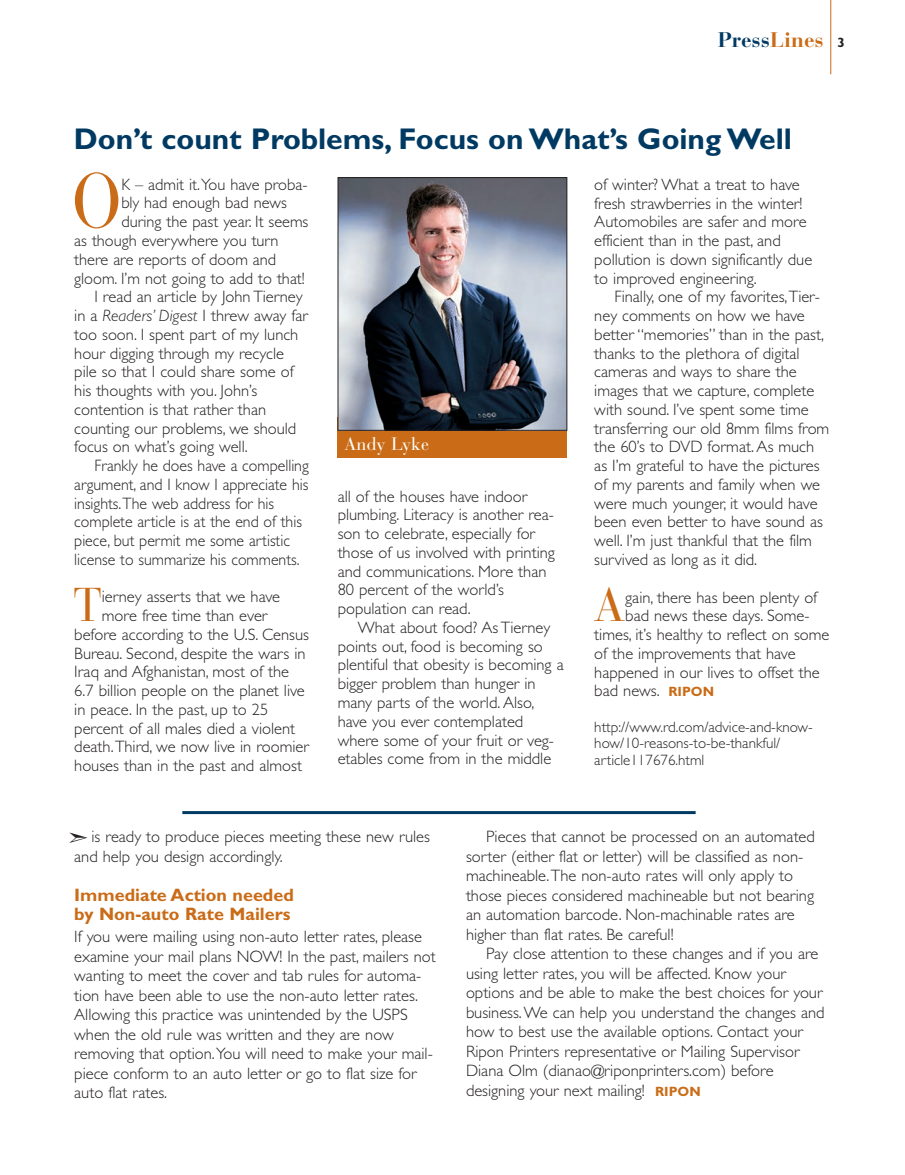
<style>
.page{position:relative;width:905px;height:1175px;background:#fff}
.page>*{position:absolute;margin:0;border:0;box-sizing:border-box;transform-origin:0 0}
.t1{font:76.35px "Bauer Bodoni";color:#ca6c17;scale:.9 1}
.t2{font:47.1px "Bauer Bodoni";color:#ca6c17;scale:.9 1}
.t3{font:47.1px "Bauer Bodoni";color:#ca6c17}
.t4{font:30px "Gill Sans Bold OV MONMLA";color:#003a62}
.t5{font:700 21px "Bauer Bodoni";color:#003a62}
.t6{font:700 18px/19.5px "Gill Sans";color:#ca6c17}
.t7{font:18px "Bauer Bodoni";color:#fff}
.t8{font:300 16.5px/18.8px "Gill Sans";color:#231f20}
.t9{font:300 16.5px "Gill Sans";color:#231f20;scale:.96 1}
.t10{font:300 15px/16.5px "Gill Sans";color:#231f20}
.s1{color:#ca6c17}
.s2{font-family:"Gill Sans";font-size:13.5px;color:#231f20}
.s3{font-style:italic}
.s4{font-weight:700;font-size:13.5px;color:#ca6c17}
</style>
<div class="page">
<hr style="left:830px;top:0;width:1px;height:74px;background:#ca6c17">
<div style="left:337px;top:417px;width:230px;height:41px;background:#ca6c17"></div>
<img style="left:339px;top:179px;width:226px;height:249px">
<div style="left:337px;top:177px;width:230px;height:253px;border:1px solid #231f20"></div>
<hr style="left:182px;top:811px;width:513px;height:3px;background:#003a62">
<p class="t5" style="left:717px;top:32px;width:129px">Press<span class="s1">Lines</span> <span class="s2">3</span></p>
<h3 class="t4" style="left:74px;top:128px;width:719px">Don’t count Problems, Focus on What’s Going Well</h3>
<h1 class="t1" style="left:72px;top:156px;width:57px">O</h1>
<p class="t8" style="left:121px;top:175px;width:188px">K – admit it.You have proba-</p>
<p class="t8" style="left:121px;top:193px;width:167px">bly had enough bad news</p>
<p class="t8" style="left:121px;top:212px;width:188px">during the past year. It seems</p>
<p class="t8" style="left:74px;top:231px;width:206px">as though everywhere you turn</p>
<p class="t8" style="left:74px;top:250px;width:203px">there are reports of doom and</p>
<p class="t8" style="left:74px;top:268px;width:232px">gloom. I’m not going to add to that!</p>
<p class="t8" style="left:94px;top:287px;width:210px">I read an article by John Tierney</p>
<p class="t8" style="left:74px;top:306px;width:235px">in a <span class="s3">Readers’ Digest</span> I threw away far</p>
<p class="t8" style="left:74px;top:325px;width:225px">too soon. I spent part of my lunch</p>
<p class="t8" style="left:74px;top:343px;width:211px">hour digging through my recycle</p>
<p class="t8" style="left:74px;top:362px;width:221px">pile so that I could share some of</p>
<p class="t8" style="left:74px;top:381px;width:184px">his thoughts with you. John’s</p>
<p class="t8" style="left:74px;top:400px;width:193px">contention is that rather than</p>
<p class="t8" style="left:74px;top:418px;width:223px">counting our problems, we should</p>
<p class="t8" style="left:74px;top:437px;width:175px">focus on what’s going well.</p>
<p class="t9" style="left:94px;top:456px;width:225px">Frankly he does have a compelling</p>
<p class="t9" style="left:74px;top:474px;width:245px">argument, and I know I appreciate his</p>
<p class="t9" style="left:74px;top:493px;width:210px">insights.The web address for his</p>
<p class="t9" style="left:74px;top:512px;width:239px">complete article is at the end of this</p>
<p class="t9" style="left:74px;top:531px;width:226px">piece, but permit me some artistic</p>
<p class="t9" style="left:74px;top:549px;width:236px">license to summarize his comments.</p>
<h2 class="t2" style="left:74px;top:577px;width:33px">T</h2>
<p class="t8" style="left:102px;top:587px;width:180px">ierney asserts that we have</p>
<p class="t8" style="left:102px;top:606px;width:167px">more free time than ever</p>
<p class="t8" style="left:74px;top:625px;width:236px">before according to the U.S. Census</p>
<p class="t8" style="left:74px;top:643px;width:233px">Bureau. Second, despite the wars in</p>
<p class="t8" style="left:74px;top:662px;width:216px">Iraq and Afghanistan, most of the</p>
<p class="t8" style="left:74px;top:681px;width:232px">6.7 billion people on the planet live</p>
<p class="t8" style="left:74px;top:700px;width:195px">in peace. In the past, up to 25</p>
<p class="t8" style="left:74px;top:718px;width:222px">percent of all males died a violent</p>
<p class="t8" style="left:74px;top:737px;width:236px">death.Third, we now live in roomier</p>
<p class="t8" style="left:74px;top:756px;width:229px">houses than in the past and almost</p>
<p class="t7" style="left:344px;top:433px;width:86px">Andy Lyke</p>
<p class="t8" style="left:338px;top:486px;width:219px">all of the houses have indoor plumbing. Literacy is another rea&shy;son to celebrate, especially for those of us involved with printing and communications. More than<br>80 percent of the world’s population can read.</p>
<p class="t8" style="left:337px;top:618px;width:227px;text-indent:20px">What about food? As Tierney points out, food is becoming so plentiful that obesity is becoming a bigger problem than hunger in many parts of the world. Also, have you ever contemplated where some of your fruit or veg&shy;etables come from in the middle</p>
<p class="t8" style="left:594px;top:175px;width:219px">of winter? What a treat to have fresh strawberries in the winter!<br>Automobiles are safer and more efficient than in the past, and pollution is down significantly due to improved engineering.</p>
<p class="t8" style="left:594px;top:287px;width:236px;text-indent:20px">Finally, one of my favorites,Tier&shy;ney comments on how we have better “memories” than in the past, thanks to the plethora of digital cameras and ways to share the images that we capture, complete with sound. I’ve spent some time transferring our old 8mm films from the 60’s to DVD format. As much as I’m grateful to have the pictures of my parents and family when we were much younger, it would have been even better to have sound as well. I’m just thankful that the film survived as long as it did.</p>
<h2 class="t3" style="left:594px;top:577px;width:33px">A</h2>
<p class="t8" style="left:625px;top:587px;width:193px">gain, there has been plenty of</p>
<p class="t8" style="left:625px;top:606px;width:186px">bad news these days. Some-</p>
<p class="t8" style="left:594px;top:625px;width:237px">times, it’s healthy to reflect on some</p>
<p class="t8" style="left:594px;top:643px;width:203px">of the improvements that have</p>
<p class="t8" style="left:594px;top:662px;width:227px">happened in our lives to offset the</p>
<p class="t8" style="left:594px;top:681px;width:121px">bad news. <span class="s4">RIPON</span></p>
<p class="t10" style="left:594px;top:718px;width:220px">http://www.rd.com/advice-and-know&shy;how/10-reasons-to-be-thankful/ article117676.html</p>
<p class="t8" style="left:74px;top:826px;width:357px;line-height:19.5px;text-indent:17px">is ready to produce pieces meeting these new rules and help you design accordingly.</p>
<p class="t6" style="left:74px;top:884px;width:221px">Immediate Action needed by Non-auto Rate Mailers</p>
<p class="t8" style="left:74px;top:926px;width:363px;line-height:19.5px">If you were mailing using non-auto letter rates, please examine your mail plans NOW! In the past, mailers not wanting to meet the cover and tab rules for automa&shy;tion have been able to use the non-auto letter rates.<br>Allowing this practice was unintended by the USPS when the old rule was written and they are now removing that option.You will need to make your mail&shy;piece conform to an auto letter or go to flat size for auto flat rates.</p>
<p class="t8" style="left:466px;top:826px;width:350px;line-height:19.5px;text-indent:20px">Pieces that cannot be processed on an automated sorter (either flat or letter) will be classified as non&shy;machineable.The non-auto rates will only apply to those pieces considered machineable but not bearing an automation barcode. Non-machinable rates are higher than flat rates. Be careful!</p>
<p class="t8" style="left:466px;top:943px;width:360px;line-height:19.5px;text-indent:20px">Pay close attention to these changes and if you are using letter rates, you will be affected. Know your options and be able to make the best choices for your business.We can help you understand the changes and how to best use the available options. Contact your Ripon Printers representative or Mailing Supervisor Diana Olm (dianao@riponprinters.com) before designing your next mailing! <span class="s4">RIPON</span></p>
</div>
